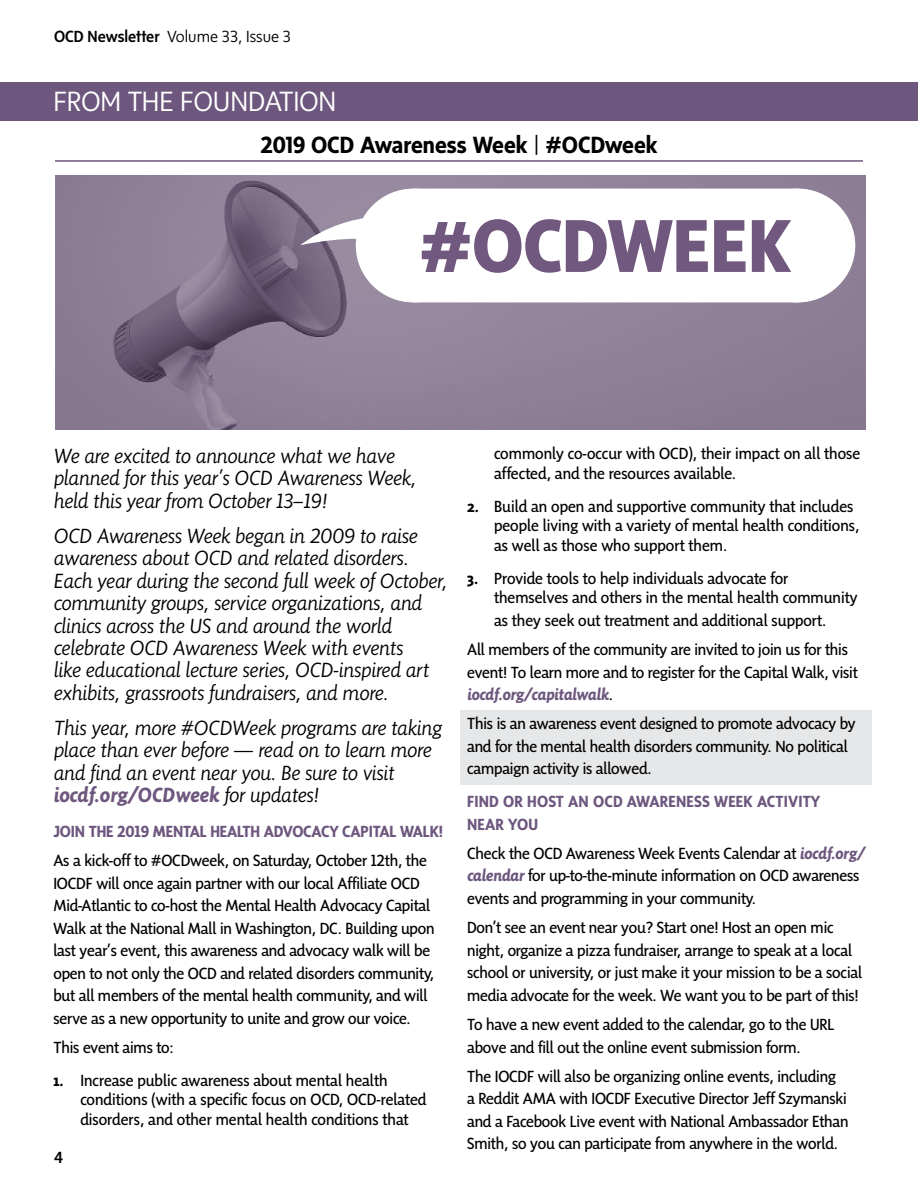
<style>
.page{position:relative;width:918px;height:1188px;background:#fff}
.page>*{position:absolute;margin:0;border:0;box-sizing:border-box;transform-origin:0 0}
.t1{font:800 76.5px "Sense";letter-spacing:-.005em;color:#71587e}
.t2{font:300 28.5px "Sense";color:#fff}
.t3{font:700 24px "Sense";color:#000}
.t4{font:italic 300 21px/22.5px "Sensibility";color:#000}
.t5{font:16.5px/22.5px "Sensibility";letter-spacing:-.01em;color:#000}
.t6{font:700 16.5px "Sensibility";letter-spacing:-.01em;color:#6d577e}
.t7{font:700 16.5px/22.5px "Sensibility";letter-spacing:.01em;color:#6d577e}
.t8{font:300 16.5px "Sense";color:#000}
.t9{font:500 16.5px "Sense";color:#000}
.s1{font-weight:500}
.s2{font-weight:300}
.s3{font-weight:700;color:#6d577e}
.s4{font-weight:700}
.s5{font-weight:700;font-style:italic;color:#6d577e}
</style>
<div class="page">
<div style="left:0;top:82px;width:918px;height:39px;background:#6d577e"></div>
<div style="left:460px;top:710px;width:411px;height:75px;background:#e6e7e8"></div>
<hr style="left:55px;top:160px;width:808px;height:2px;background:#6d577e">
<img style="left:55px;top:175px;width:811px;height:255px">
<svg style="left:389px;top:189px;width:435px;height:113px"></svg>
<svg style="left:300px;top:206px;width:72px;height:48px"></svg>
<div style="left:356px;top:189px;width:115px;height:113px;background:#fff;border-radius:50%"></div>
<div style="left:740px;top:189px;width:115px;height:113px;background:#fff;border-radius:50%"></div>
<p class="t8" style="left:54px;top:27px;width:239px"><span class="s1">OCD Newsletter</span> Volume 33, Issue 3</p>
<h2 class="t2" style="left:53px;top:85px;width:285px">FROM THE FOUNDATION</h2>
<h3 class="t3" style="left:260px;top:132px;width:399px">2019 OCD Awareness Week <span class="s2">|</span> #OCDweek</h3>
<h1 class="t1" style="left:420px;top:202px;width:373px">#OCDWEEK</h1>
<p class="t4" style="left:53px;top:444px;width:364px">We are excited to announce what we have planned for this year’s OCD Awareness Week, held this year from October 13–19!</p>
<p class="t4" style="left:53px;top:524px;width:395px">OCD Awareness Week began in 2009 to raise awareness about OCD and related disorders.<br>Each year during the second full week of October, community groups, service organizations, and clinics across the US and around the world celebrate OCD Awareness Week with events<br>like educational lecture series, OCD-inspired art exhibits, grassroots fundraisers, and more.</p>
<p class="t4" style="left:53px;top:716px;width:390px">This year, more #OCDWeek programs are taking place than ever before — read on to learn more and find an event near you. Be sure to visit <span class="s3">iocdf.org/OCDweek</span> for updates!</p>
<p class="t6" style="left:53px;top:822px;width:391px">JOIN THE 2019 MENTAL HEALTH ADVOCACY CAPITAL WALK!</p>
<p class="t5" style="left:53px;top:849px;width:383px">As a kick-off to #OCDweek, on Saturday, October 12th, the IOCDF will once again partner with our local Affiliate OCD Mid-Atlantic to co-host the Mental Health Advocacy Capital Walk at the National Mall in Washington, DC. Building upon last year’s event, this awareness and advocacy walk will be open to not only the OCD and related disorders community, but all members of the mental health community, and will serve as a new opportunity to unite and grow our voice.</p>
<p class="t5" style="left:53px;top:1036px;width:122px">This event aims to:</p>
<p class="t5" style="left:80px;top:1070px;width:348px;line-height:19.5px;text-indent:-27px"><span class="s4">1.</span> Increase public awareness about mental health conditions (with a specific focus on OCD, OCD-related disorders, and other mental health conditions that</p>
<p class="t9" style="left:54px;top:1148px;width:10px">4</p>
<p class="t5" style="left:494px;top:444px;width:368px;line-height:19.5px">commonly co-occur with OCD), their impact on all those affected, and the resources available.</p>
<p class="t5" style="left:494px;top:496px;width:367px;line-height:19.5px;text-indent:-27px"><span class="s4">2.</span> Build an open and supportive community that includes people living with a variety of mental health conditions, as well as those who support them.</p>
<p class="t5" style="left:494px;top:568px;width:365px;line-height:19.5px;text-indent:-27px"><span class="s4">3.</span> Provide tools to help individuals advocate for themselves and others in the mental health community</p>
<p class="t5" style="left:467px;top:605px;width:382px;line-height:29.2px;text-align:center">as they seek out treatment and additional support.<br>All members of the community are invited to join us for this</p>
<p class="t5" style="left:467px;top:660px;width:392px">event! To learn more and to register for the Capital Walk, visit <span class="s5">iocdf.org/capitalwalk</span>.</p>
<p class="t5" style="left:467px;top:712px;width:390px">This is an awareness event designed to promote advocacy by and for the mental health disorders community. No political campaign activity is allowed.</p>
<p class="t7" style="left:467px;top:790px;width:355px">FIND OR HOST AN OCD AWARENESS WEEK ACTIVITY<br>NEAR YOU</p>
<p class="t5" style="left:467px;top:842px;width:399px">Check the OCD Awareness Week Events Calendar at <span class="s5">iocdf.org/ calendar</span> for up-to-the-minute information on OCD awareness events and programming in your community.</p>
<p class="t5" style="left:467px;top:916px;width:397px">Don’t see an event near you? Start one! Host an open mic night, organize a pizza fundraiser, arrange to speak at a local school or university, or just make it your mission to be a social media advocate for the week. We want you to be part of this!</p>
<p class="t5" style="left:467px;top:1013px;width:369px">To have a new event added to the calendar, go to the URL above and fill out the online event submission form.</p>
<p class="t5" style="left:467px;top:1065px;width:383px">The IOCDF will also be organizing online events, including<br>a Reddit AMA with IOCDF Executive Director Jeff Szymanski and a Facebook Live event with National Ambassador Ethan Smith, so you can participate from anywhere in the world.</p>
</div>
